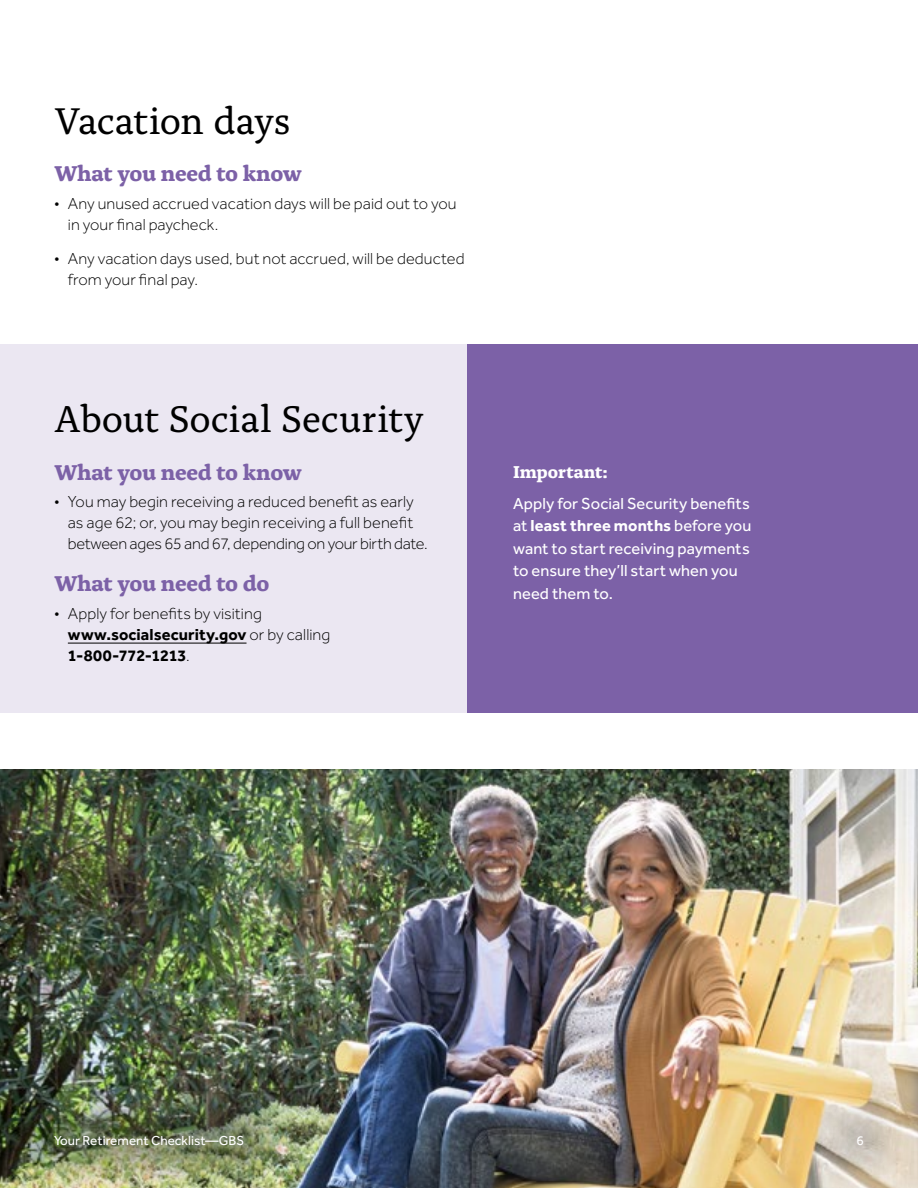
<style>
.page{position:relative;width:918px;height:1188px;background:#fff}
.page>*{position:absolute;margin:0;border:0;box-sizing:border-box;transform-origin:0 0}
.t1{font:39px "Alda OT";letter-spacing:-.005em;color:#000}
.t2{font:700 22.5px "Alda OT";letter-spacing:-.015em;color:#7c61a7}
.t3{font:700 18px "Alda OT";color:#fff}
.t4{font:300 16.5px/21px "Effra";letter-spacing:.005em;color:#000}
.t5{font:16.5px/22.5px "Effra";letter-spacing:.005em;color:#fff}
.t6{font:13.5px "Effra";color:#fff}
.s1{font-weight:700}
</style>
<div class="page">
<img style="left:0;top:770px;width:918px;height:418px">
<div style="left:0;top:344px;width:918px;height:369px;background:#ebe7f2"></div>
<div style="left:468px;top:344px;width:450px;height:369px;background:#7c61a7"></div>
<hr style="left:68px;top:643px;width:179px;height:1px;background:#000">
<div style="left:0;top:1079px;width:299px;height:109px;background:#000;opacity:.35"></div>
<div style="left:809px;top:1088px;width:102px;height:100px;background:#000;opacity:.4"></div>
<h1 class="t1" style="left:54px;top:104px;width:238px">Vacation days</h1>
<h2 class="t2" style="left:54px;top:164px;width:249px">What you need to know</h2>
<p class="t4" style="left:68px;top:193px;width:390px;text-indent:-14px">• Any unused accrued vacation days will be paid out to you in your final paycheck.</p>
<p class="t4" style="left:68px;top:248px;width:398px;text-indent:-14px">• Any vacation days used, but not accrued, will be deducted from your final pay.</p>
<h1 class="t1" style="left:54px;top:403px;width:371px">About Social Security</h1>
<h2 class="t2" style="left:54px;top:463px;width:249px">What you need to know</h2>
<p class="t4" style="left:68px;top:491px;width:362px;text-indent:-14px">• You may begin receiving a reduced benefit as early as age 62; or, you may begin receiving a full benefit between ages 65 and 67, depending on your birth date.</p>
<h2 class="t2" style="left:54px;top:574px;width:217px">What you need to do</h2>
<p class="t4" style="left:68px;top:603px;width:264px;text-indent:-14px">• Apply for benefits by visiting <span class="s1">www.socialsecurity.gov</span> or by calling<br><span class="s1">1-800-772-1213</span>.</p>
<p class="t3" style="left:513px;top:464px;width:96px">Important:</p>
<p class="t5" style="left:513px;top:492px;width:240px">Apply for Social Security benefits at <span class="s1">least three months</span> before you want to start receiving payments to ensure they’ll start when you need them to.</p>
<p class="t6" style="left:54px;top:1132px;width:192px">Your Retirement Checklist—GBS</p>
<p class="t6" style="left:857px;top:1132px;width:9px">6</p>
</div>
